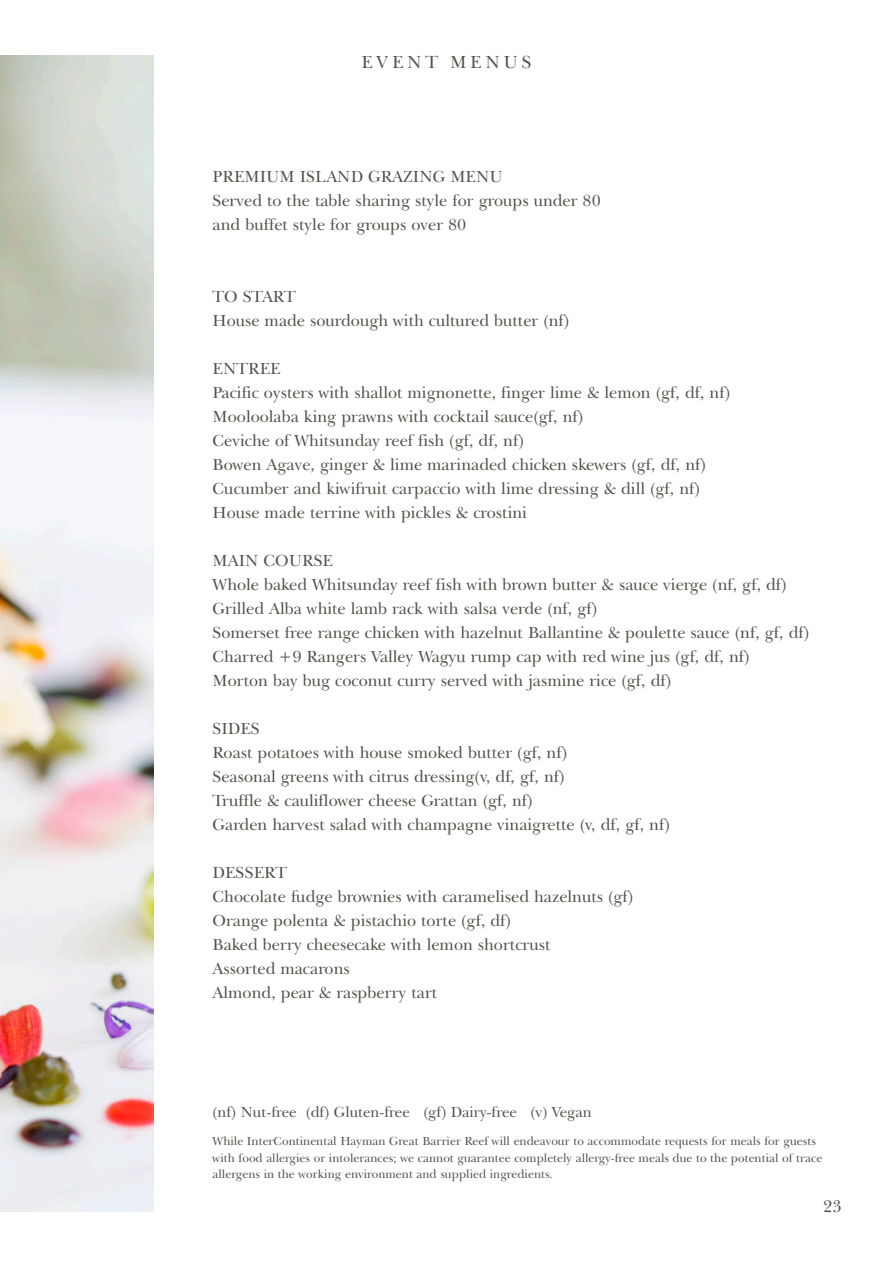
<style>
.page{position:relative;width:893px;height:1263px;background:#fff}
.page>*{position:absolute;margin:0;border:0;box-sizing:border-box;transform-origin:0 0}
.t1{font:18px "New Baskerville IT Cby BT";letter-spacing:.2em;color:#535249}
.t2{font:17.25px "New Baskerville IT Cby BT";color:#535249}
.Body_copy{font:16.5px "New Baskerville IT Cby BT";color:#53534a}
.Body_copy-2{font:15px "New Baskerville IT Cby BT";color:#53534a}
.Body_copy-3{font:12px/16.5px "New Baskerville IT Cby BT";color:#53534a}
</style>
<div class="page">
<img style="left:0;top:55px;width:153px;height:1157px">
<p class="t1" style="left:361px;top:51px;width:171px">EVENT MENUS</p>
<p class="Body_copy" style="left:213px;top:166px;width:292px">PREMIUM ISLAND GRAZING MENU</p>
<p class="Body_copy" style="left:213px;top:190px;width:390px">Served to the table sharing style for groups under 80</p>
<p class="Body_copy" style="left:213px;top:214px;width:255px">and buffet style for groups over 80</p>
<p class="Body_copy" style="left:213px;top:286px;width:85px">TO START</p>
<p class="Body_copy" style="left:213px;top:310px;width:358px">House made sourdough with cultured butter (nf)</p>
<p class="Body_copy" style="left:213px;top:358px;width:70px">ENTREE</p>
<p class="Body_copy" style="left:213px;top:382px;width:519px">Pacific oysters with shallot mignonette, finger lime &amp; lemon (gf, df, nf)</p>
<p class="Body_copy" style="left:213px;top:406px;width:372px">Mooloolaba king prawns with cocktail sauce(gf, nf)</p>
<p class="Body_copy" style="left:213px;top:430px;width:313px">Ceviche of Whitsunday reef fish (gf, df, nf)</p>
<p class="Body_copy" style="left:213px;top:454px;width:495px">Bowen Agave, ginger &amp; lime marinaded chicken skewers (gf, df, nf)</p>
<p class="Body_copy" style="left:213px;top:478px;width:489px">Cucumber and kiwifruit carpaccio with lime dressing &amp; dill (gf, nf)</p>
<p class="Body_copy" style="left:213px;top:502px;width:316px">House made terrine with pickles &amp; crostini</p>
<p class="Body_copy" style="left:213px;top:550px;width:122px">MAIN COURSE</p>
<p class="Body_copy" style="left:213px;top:574px;width:576px">Whole baked Whitsunday reef fish with brown butter &amp; sauce vierge (nf, gf, df)</p>
<p class="Body_copy" style="left:213px;top:598px;width:386px">Grilled Alba white lamb rack with salsa verde (nf, gf)</p>
<p class="Body_copy" style="left:213px;top:622px;width:598px">Somerset free range chicken with hazelnut Ballantine &amp; poulette sauce (nf, gf, df)</p>
<p class="Body_copy" style="left:213px;top:646px;width:538px">Charred +9 Rangers Valley Wagyu rump cap with red wine jus (gf, df, nf)</p>
<p class="Body_copy" style="left:213px;top:670px;width:460px">Morton bay bug coconut curry served with jasmine rice (gf, df)</p>
<p class="Body_copy" style="left:213px;top:718px;width:49px">SIDES</p>
<p class="Body_copy" style="left:213px;top:742px;width:356px">Roast potatoes with house smoked butter (gf, nf)</p>
<p class="Body_copy" style="left:213px;top:766px;width:353px">Seasonal greens with citrus dressing(v, df, gf, nf)</p>
<p class="Body_copy" style="left:213px;top:790px;width:321px">Truffle &amp; cauliflower cheese Grattan (gf, nf)</p>
<p class="Body_copy" style="left:213px;top:814px;width:459px">Garden harvest salad with champagne vinaigrette (v, df, gf, nf)</p>
<p class="Body_copy" style="left:213px;top:862px;width:76px">DESSERT</p>
<p class="Body_copy" style="left:213px;top:886px;width:422px">Chocolate fudge brownies with caramelised hazelnuts (gf)</p>
<p class="Body_copy" style="left:213px;top:910px;width:300px">Orange polenta &amp; pistachio torte (gf, df)</p>
<p class="Body_copy" style="left:213px;top:934px;width:339px">Baked berry cheesecake with lemon shortcrust</p>
<p class="Body_copy" style="left:213px;top:958px;width:139px">Assorted macarons</p>
<p class="Body_copy" style="left:213px;top:982px;width:226px">Almond, pear &amp; raspberry tart</p>
<p class="Body_copy-2" style="left:213px;top:1102px;width:381px">(nf) Nut-free (df) Gluten-free (gf) Dairy-free (v) Vegan</p>
<p class="Body_copy-3" style="left:213px;top:1133px;width:611px">While InterContinental Hayman Great Barrier Reef will endeavour to accommodate requests for meals for guests with food allergies or intolerances; we cannot guarantee completely allergy-free meals due to the potential of trace allergens in the working environment and supplied ingredients.</p>
<p class="t2" style="left:823px;top:1195px;width:20px">23</p>
</div>
